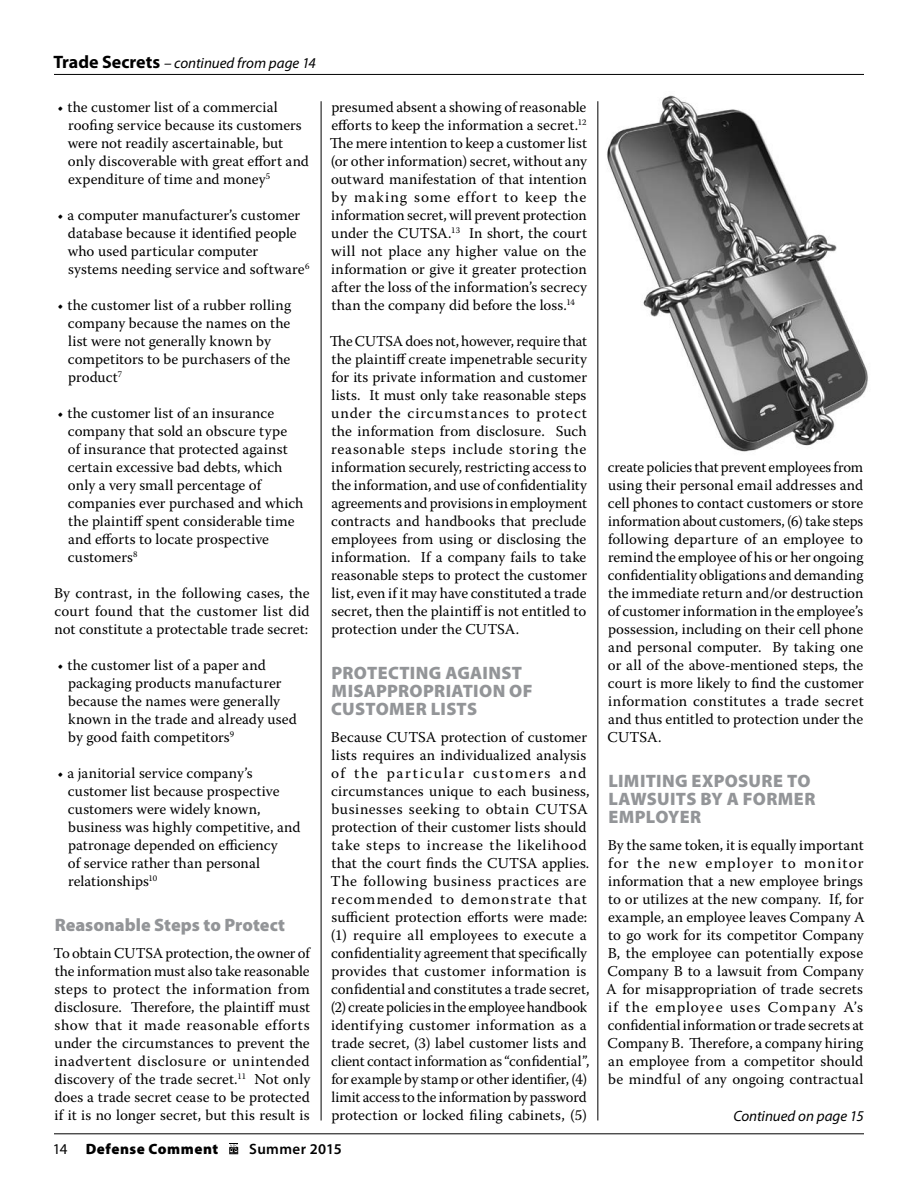
<style>
.page{position:relative;width:918px;height:1188px;background:#fff}
.page>*{position:absolute;margin:0;border:0;box-sizing:border-box;transform-origin:0 0}
.ADC_article_headings{font:900 18px/18px "Myriad Pro";letter-spacing:.015em;color:#939598}
.ADC_article_subheadi{font:900 18px "Myriad Pro";color:#939598}
.ADC_article_text{font:15px/18px "Warnock Pro";letter-spacing:.005em;color:#000}
.t1{font:italic 15px "Myriad Pro";color:#000}
.t2{font:900 15px "Myriad Pro";letter-spacing:.035em;color:#000}
.t3{font:600 15px "Myriad Pro";letter-spacing:.025em;color:#000}
.s1{font-weight:700;font-style:normal;font-size:18px}
.s2{font-weight:400}
</style>
<div class="page">
<hr style="left:54px;top:1134px;width:810px;height:1px;background:#000">
<svg style="left:229px;top:1143px;width:9px;height:11px"></svg>
<img style="left:597px;top:95px;width:271px;height:388px">
<hr style="left:54px;top:74px;width:810px;height:1px;background:#000">
<hr style="left:321px;top:101px;width:1px;height:1019px;background:#000">
<hr style="left:598px;top:101px;width:1px;height:1019px;background:#000">
<p class="t1" style="left:54px;top:53px;width:264px"><span class="s1">Trade Secrets</span> – continued from page 14</p>
<p class="ADC_article_text" style="left:68px;top:98px;width:243px;text-indent:-10px">• the customer list of a commercial roofing service because its customers were not readily ascertainable, but only discoverable with great effort and expenditure of time and money<sup>5</sup></p>
<p class="ADC_article_text" style="left:68px;top:206px;width:243px;text-indent:-10px">• a computer manufacturer’s customer database because it identified people who used particular computer systems needing service and software<sup>6</sup></p>
<p class="ADC_article_text" style="left:68px;top:296px;width:225px;text-indent:-10px">• the customer list of a rubber rolling company because the names on the list were not generally known by competitors to be purchasers of the product<sup>7</sup></p>
<p class="ADC_article_text" style="left:68px;top:404px;width:237px;text-indent:-10px">• the customer list of an insurance company that sold an obscure type<br>of insurance that protected against certain excessive bad debts, which only a very small percentage of companies ever purchased and which the plaintiff spent considerable time and efforts to locate prospective customers<sup>8</sup></p>
<p class="ADC_article_text" style="left:54px;top:584px;width:257px;text-align:justify">By contrast, in the following cases, the court found that the customer list did not constitute a protectable trade secret:</p>
<p class="ADC_article_text" style="left:68px;top:656px;width:230px;text-indent:-11px">• the customer list of a paper and packaging products manufacturer because the names were generally known in the trade and already used by good faith competitors<sup>9</sup></p>
<p class="ADC_article_text" style="left:68px;top:764px;width:234px;text-indent:-10px">• a janitorial service company’s customer list because prospective customers were widely known, business was highly competitive, and patronage depended on efficiency<br>of service rather than personal relationships<sup>10</sup></p>
<p class="ADC_article_subheadi" style="left:55px;top:915px;width:232px">Reasonable Steps to Protect</p>
<p class="ADC_article_text" style="left:54px;top:944px;width:258px;text-align:justify">To obtain CUTSA protection, the owner of the information must also take reasonable steps to protect the information from disclosure. Therefore, the plaintiff must show that it made reasonable efforts under the circumstances to prevent the inadvertent disclosure or unintended discovery of the trade secret.<sup>11</sup> Not only does a trade secret cease to be protected if it is no longer secret, but this result is</p>
<p class="ADC_article_text" style="left:330px;top:98px;width:259px;text-align:justify">presumed absent a showing of reasonable efforts to keep the information a secret.<sup>12<br></sup>The mere intention to keep a customer list (or other information) secret, without any outward manifestation of that intention by making some effort to keep the information secret, will prevent protection under the CUTSA.<sup>13</sup> In short, the court will not place any higher value on the information or give it greater protection after the loss of the information’s secrecy than the company did before the loss.<sup>14</sup></p>
<p class="ADC_article_text" style="left:330px;top:332px;width:259px;text-align:justify">The CUTSA does not, however, require that the plaintiff create impenetrable security for its private information and customer lists. It must only take reasonable steps under the circumstances to protect the information from disclosure. Such reasonable steps include storing the information securely, restricting access to the information, and use of confidentiality agreements and provisions in employment contracts and handbooks that preclude employees from using or disclosing the information. If a company fails to take reasonable steps to protect the customer list, even if it may have constituted a trade secret, then the plaintiff is not entitled to protection under the CUTSA.</p>
<p class="ADC_article_headings" style="left:331px;top:664px;width:203px">PROTECTING AGAINST<br>MISAPPROPRIATION OF<br>CUSTOMER LISTS</p>
<p class="ADC_article_text" style="left:330px;top:728px;width:261px">Because CUTSA protection of customer lists requires an individualized analysis of the particular customers and circumstances unique to each business, businesses seeking to obtain CUTSA protection of their customer lists should take steps to increase the likelihood that the court finds the CUTSA applies.<br>The following business practices are recommended to demonstrate that sufficient protection efforts were made: (1) require all employees to execute a confidentiality agreement that specifically provides that customer information is confidential and constitutes a trade secret, (2) create policies in the employee handbook identifying customer information as a trade secret, (3) label customer lists and client contact information as “confidential”, for example by stamp or other identifier, (4) limit access to the information by password protection or locked filing cabinets, (5)</p>
<p class="t2" style="left:53px;top:1141px;width:167px"><span class="s2">14</span> Defense Comment</p>
<p class="t3" style="left:249px;top:1140px;width:94px">Summer 2015</p>
<p class="ADC_article_text" style="left:608px;top:458px;width:258px;text-align:justify">create policies that prevent employees from using their personal email addresses and cell phones to contact customers or store information about customers, (6) take steps following departure of an employee to remind the employee of his or her ongoing confidentiality obligations and demanding the immediate return and/or destruction of customer information in the employee’s possession, including on their cell phone and personal computer. By taking one or all of the above-mentioned steps, the court is more likely to find the customer information constitutes a trade secret and thus entitled to protection under the CUTSA.</p>
<p class="ADC_article_headings" style="left:608px;top:772px;width:209px">LIMITING EXPOSURE TO<br>LAWSUITS BY A FORMER<br>EMPLOYER</p>
<p class="ADC_article_text" style="left:606px;top:836px;width:260px;text-align:justify">By the same token, it is equally important for the new employer to monitor information that a new employee brings to or utilizes at the new company. If, for example, an employee leaves Company A to go work for its competitor Company B, the employee can potentially expose Company B to a lawsuit from Company A for misappropriation of trade secrets if the employee uses Company A’s confidential information or trade secrets at Company B. Therefore, a company hiring an employee from a competitor should be mindful of any ongoing contractual</p>
<p class="t1" style="left:733px;top:1106px;width:132px">Continued on page 15</p>
</div>
